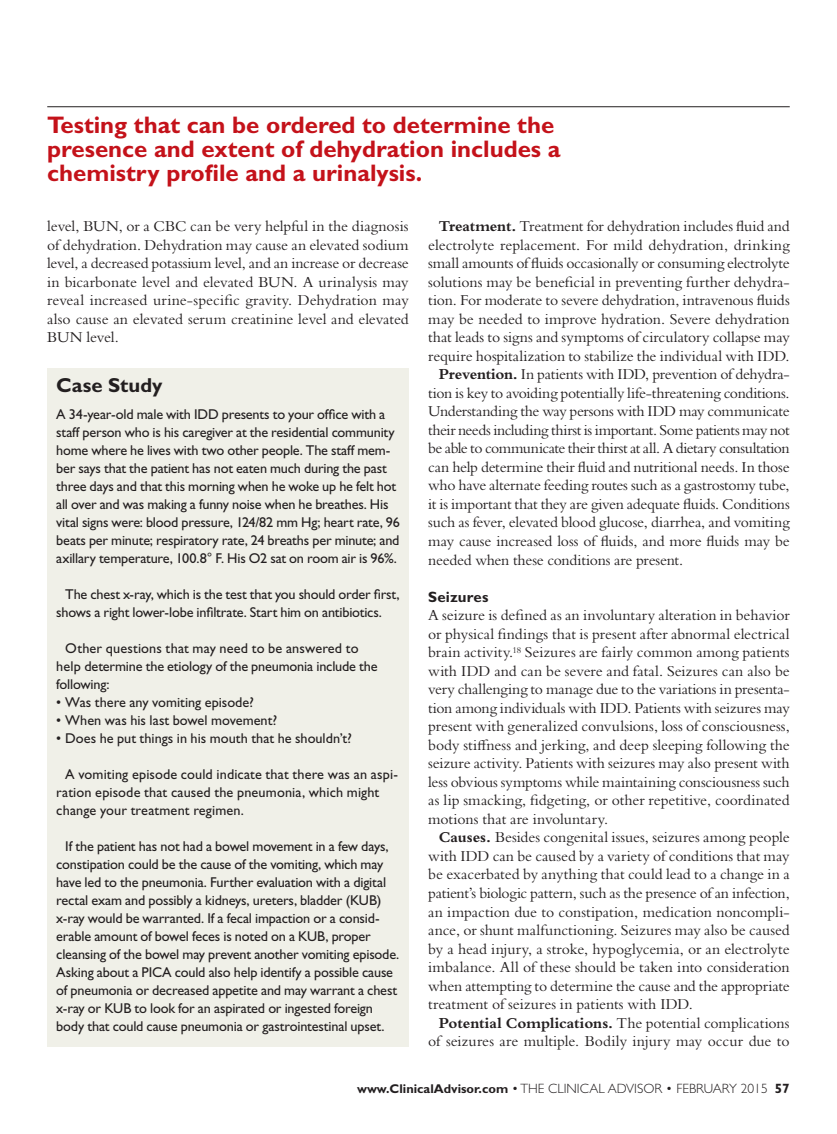
<style>
.page{position:relative;width:837px;height:1134px;background:#fff}
.page>*{position:absolute;margin:0;border:0;box-sizing:border-box;transform-origin:0 0}
.t1{font:700 24px/24px "Gill Sans Std";color:#c4121a}
.t2{font:700 20.25px "Gill Sans Std";letter-spacing:.005em;color:#231f20}
.t3{font:15.75px/18.5px "Bembo Std";letter-spacing:-.01em;color:#231f20;text-align:justify}
.t4{font:15.75px "Bembo Std";letter-spacing:-.03em;color:#231f20}
.t5{font:700 15px "Gill Sans Std";letter-spacing:.005em;color:#231f20}
.t6{font:14.25px/18px "Gill Sans Std";letter-spacing:-.01em;color:#231f20}
.t7{font:14.25px/18px "Gill Sans Std";letter-spacing:.01em;color:#231f20}
.t8{font:300 13.5px "Gill Sans Std";color:#231f20}
.s1{font-weight:700}
.s2{font-weight:700;font-size:12.75px}
</style>
<div class="page">
<hr style="left:47px;top:106px;width:743px;height:1px;background:#231f20">
<div style="left:47px;top:368px;width:362px;height:678px;background:#f0f0e8"></div>
<h1 class="t1" style="left:47px;top:113px;width:515px">Testing that can be ordered to determine the presence and extent of dehydration includes a chemistry profile and a urinalysis.</h1>
<p class="t3" style="left:47px;top:217px;width:363px">level, BUN, or a CBC can be very helpful in the diagnosis of dehydration. Dehydration may cause an elevated sodium level, a decreased potassium level, and an increase or decrease in bicarbonate level and elevated BUN. A urinalysis may reveal increased urine-specific gravity. Dehydration may also cause an elevated serum creatinine level and elevated BUN level.</p>
<p class="t3" style="left:439px;top:217px;width:352px"><span class="s1">Treatment.</span> Treatment for dehydration includes fluid and</p>
<p class="t3" style="left:428px;top:235px;width:363px">electrolyte replacement. For mild dehydration, drinking</p>
<p class="t3" style="left:428px;top:254px;width:363px">small amounts of fluids occasionally or consuming electrolyte</p>
<p class="t3" style="left:428px;top:272px;width:363px">solutions may be beneficial in preventing further dehydra-</p>
<p class="t3" style="left:428px;top:291px;width:363px">tion. For moderate to severe dehydration, intravenous fluids</p>
<p class="t3" style="left:428px;top:309px;width:363px">may be needed to improve hydration. Severe dehydration</p>
<p class="t3" style="left:428px;top:328px;width:363px">that leads to signs and symptoms of circulatory collapse may</p>
<p class="t3" style="left:428px;top:346px;width:363px">require hospitalization to stabilize the individual with IDD.</p>
<p class="t3" style="left:439px;top:365px;width:353px"><span class="s1">Prevention.</span> In patients with IDD, prevention of dehydra-</p>
<p class="t3" style="left:428px;top:383px;width:363px">tion is key to avoiding potentially life-threatening conditions.</p>
<p class="t3" style="left:428px;top:402px;width:363px">Understanding the way persons with IDD may communicate</p>
<p class="t4" style="left:428px;top:421px;width:363px">their needs including thirst is important. Some patients may not</p>
<p class="t4" style="left:428px;top:439px;width:363px">be able to communicate their thirst at all. A dietary consultation</p>
<p class="t3" style="left:428px;top:457px;width:363px">can help determine their fluid and nutritional needs. In those</p>
<p class="t3" style="left:428px;top:476px;width:363px">who have alternate feeding routes such as a gastrostomy tube,</p>
<p class="t3" style="left:428px;top:495px;width:363px">it is important that they are given adequate fluids. Conditions</p>
<p class="t3" style="left:428px;top:513px;width:363px">such as fever, elevated blood glucose, diarrhea, and vomiting</p>
<p class="t3" style="left:428px;top:532px;width:363px">may cause increased loss of fluids, and more fluids may be</p>
<p class="t3" style="left:428px;top:550px;width:256px">needed when these conditions are present.</p>
<p class="t5" style="left:428px;top:588px;width:62px">Seizures</p>
<p class="t3" style="left:428px;top:606px;width:363px">A seizure is defined as an involuntary alteration in behavior or physical findings that is present after abnormal electrical brain activity.<sup>18</sup> Seizures are fairly common among patients with IDD and can be severe and fatal. Seizures can also be very challenging to manage due to the variations in presenta&shy;tion among individuals with IDD. Patients with seizures may present with generalized convulsions, loss of consciousness, body stiffness and jerking, and deep sleeping following the seizure activity. Patients with seizures may also present with less obvious symptoms while maintaining consciousness such as lip smacking, fidgeting, or other repetitive, coordinated motions that are involuntary.</p>
<p class="t3" style="left:428px;top:828px;width:363px;text-indent:11px"><span class="s1">Causes.</span> Besides congenital issues, seizures among people with IDD can be caused by a variety of conditions that may be exacerbated by anything that could lead to a change in a patient’s biologic pattern, such as the presence of an infection, an impaction due to constipation, medication noncompli&shy;ance, or shunt malfunctioning. Seizures may also be caused by a head injury, a stroke, hypoglycemia, or an electrolyte imbalance. All of these should be taken into consideration when attempting to determine the cause and the appropriate treatment of seizures in patients with IDD.</p>
<p class="t3" style="left:428px;top:1013px;width:363px;text-align:right"><span class="s1">Potential Complications.</span> The potential complications of seizures are multiple. Bodily injury may occur due to</p>
<p class="t2" style="left:56px;top:374px;width:108px">Case Study</p>
<p class="t6" style="left:56px;top:406px;width:345px">A 34-year-old male with IDD presents to your office with a staff person who is his caregiver at the residential community home where he lives with two other people. The staff mem&shy;ber says that the patient has not eaten much during the past three days and that this morning when he woke up he felt hot all over and was making a funny noise when he breathes. His vital signs were: blood pressure, 124/82 mm Hg; heart rate, 96 beats per minute; respiratory rate, 24 breaths per minute; and axillary temperature, 100.8° F. His O2 sat on room air is 96%.</p>
<p class="t6" style="left:56px;top:586px;width:345px;text-indent:9px">The chest x-ray, which is the test that you should order first, shows a right lower-lobe infiltrate. Start him on antibiotics.</p>
<p class="t6" style="left:56px;top:640px;width:323px;text-indent:9px">Other questions that may need to be answered to help determine the etiology of the pneumonia include the following:</p>
<p class="t6" style="left:56px;top:694px;width:199px">• Was there any vomiting episode?</p>
<p class="t6" style="left:56px;top:712px;width:222px">• When was his last bowel movement?</p>
<p class="t6" style="left:56px;top:730px;width:297px">• Does he put things in his mouth that he shouldn’t?</p>
<p class="t7" style="left:56px;top:766px;width:343px;text-indent:9px">A vomiting episode could indicate that there was an aspi&shy;ration episode that caused the pneumonia, which might change your treatment regimen.</p>
<p class="t6" style="left:56px;top:838px;width:345px;text-indent:9px">If the patient has not had a bowel movement in a few days, constipation could be the cause of the vomiting, which may have led to the pneumonia. Further evaluation with a digital rectal exam and possibly a kidneys, ureters, bladder (KUB) x-ray would be warranted. If a fecal impaction or a consid&shy;erable amount of bowel feces is noted on a KUB, proper cleansing of the bowel may prevent another vomiting episode.<br>Asking about a PICA could also help identify a possible cause of pneumonia or decreased appetite and may warrant a chest x-ray or KUB to look for an aspirated or ingested foreign body that could cause pneumonia or gastrointestinal upset.</p>
<p class="t8" style="left:357px;top:1081px;width:434px"><span class="s2">www.ClinicalAdvisor.com</span> • THE CLINICAL ADVISOR • FEBRUARY 2015 <span class="s1">57</span></p>
</div>
